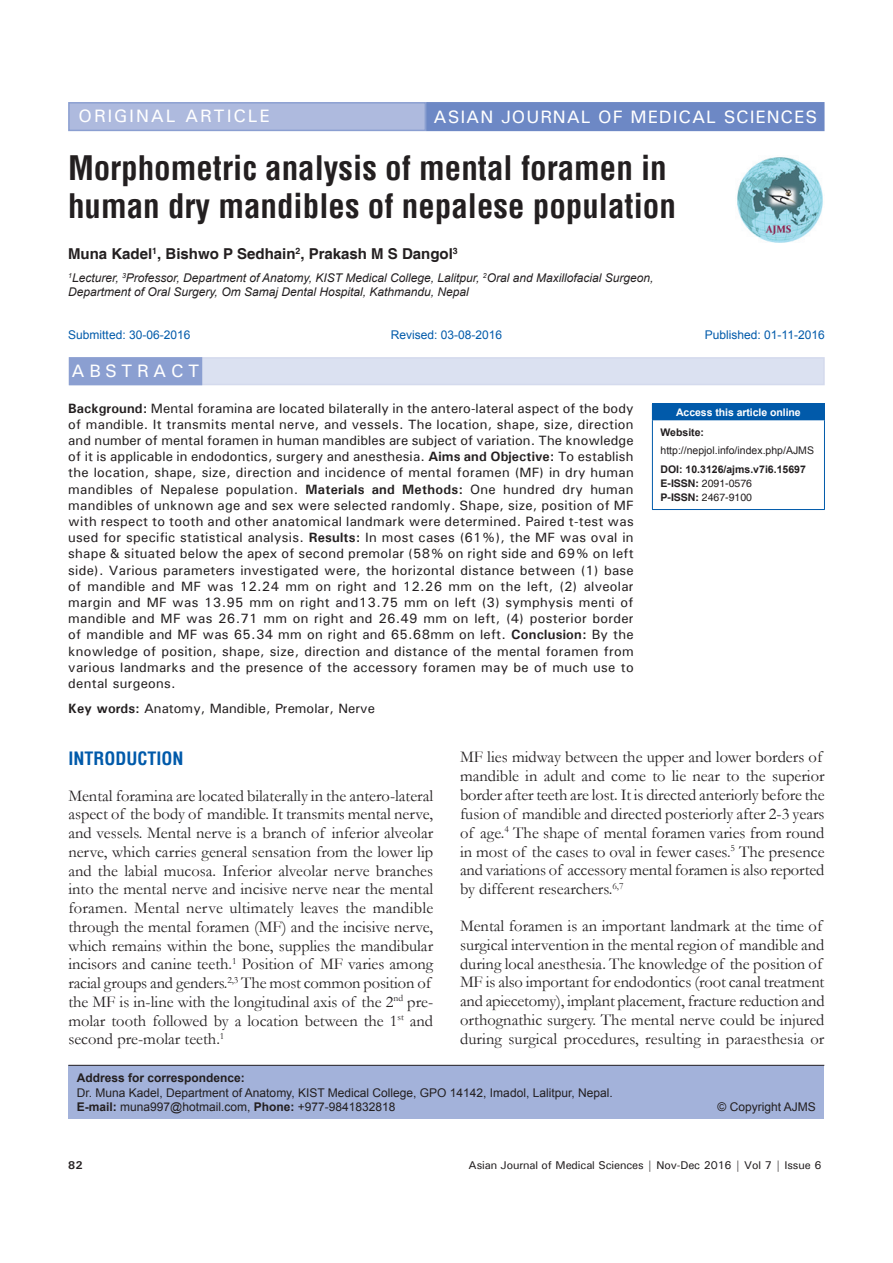
<style>
.page{position:relative;width:893px;height:1263px;background:#fff}
.page>*{position:absolute;margin:0;border:0;box-sizing:border-box;transform-origin:0 0}
.AT{font:700 condensed 33px/37.5px "Helvetica";color:#231f20}
.AH{font:500 18px "Univers";letter-spacing:.05em;color:#fff}
.AH-2{font:500 18px "Univers";letter-spacing:.1em;color:#fff}
.t1{font:700 condensed 18px "Helvetica";color:#015aaa}
.ABSH{font:500 18px "Univers";letter-spacing:.25em;color:#fff}
.TX{font:16.5px/18.8px "Garamond";color:#231f20}
.AU{font:700 15px "Helvetica";color:#231f20}
.ABS{font:500 13.5px/16.2px "Univers";letter-spacing:.02em;color:#231f20;text-align:justify}
.KWD{font:500 13.5px "Univers";color:#231f20}
.ADD{font:12px/14.4px "Arial";color:#231f20}
.AFF{font:italic 12px/14.4px "Arial";color:#231f20}
.HIS_1{font:12px "Arial";color:#015aaa}
.t2{font:500 11.25px "Univers";letter-spacing:-.01em;color:#231f20}
.t3{font:700 11.25px "Univers";color:#231f20}
.t4{font:700 10.5px/14.2px "Arial";color:#231f20}
.t5{font:10.5px/18.8px "Arial";color:#231f20}
.t6{font:700 10.5px "Arial";letter-spacing:-.005em;color:#fff}
.s1{font-weight:700}
.s2{font-family:"Helvetica"}
.s3{font-family:"Helvetica";font-weight:400}
</style>
<div class="page">
<div style="left:69px;top:357px;width:756px;height:28px;background:#dbe1f1"></div>
<div style="left:69px;top:358px;width:132px;height:26px;background:#8b9fd1"></div>
<div style="left:69px;top:357px;width:133px;height:28px;border:2px solid #8b9fd1"></div>
<div style="left:69px;top:103px;width:356px;height:27px;background:#aebade"></div>
<div style="left:68px;top:102px;width:358px;height:29px;border:2px solid #8b9fd1"></div>
<div style="left:427px;top:103px;width:397px;height:27px;background:#6d88c5"></div>
<div style="left:426px;top:102px;width:398px;height:29px;border:2px solid #6d88c5"></div>
<div style="left:652px;top:404px;width:172px;height:16px;background:#015aaa"></div>
<hr style="left:652px;top:403px;width:173px;height:1px;background:#015aaa">
<svg style="left:824px;top:404px;width:1px;height:15px"></svg>
<hr style="left:652px;top:420px;width:1px;height:89px;background:#015aaa">
<hr style="left:652px;top:419px;width:173px;height:1px;background:#015aaa">
<hr style="left:824px;top:420px;width:1px;height:89px;background:#015aaa">
<hr style="left:652px;top:509px;width:173px;height:1px;background:#015aaa">
<img style="left:737px;top:157px;width:86px;height:86px">
<div style="left:68px;top:1065px;width:756px;height:54px;background:#a3b2da"></div>
<hr style="left:68px;top:1065px;width:756px;height:1px;background:#231f20">
<p class="AH-2" style="left:79px;top:105px;width:192px">ORIGINAL ARTICLE</p>
<p class="AH" style="left:434px;top:105px;width:385px">ASIAN JOURNAL OF MEDICAL SCIENCES</p>
<p class="AT" style="left:68px;top:149px;width:609px">Morphometric analysis of mental foramen in human dry mandibles of nepalese population</p>
<p class="AU" style="left:68px;top:245px;width:391px">Muna Kadel<sup>1</sup>, Bishwo P Sedhain<sup>2</sup>, Prakash M S Dangol<sup>3</sup></p>
<p class="AFF" style="left:68px;top:271px;width:587px"><sup>1</sup>Lecturer, <sup>3</sup>Professor, Department of Anatomy, KIST Medical College, Lalitpur, <sup>2</sup>Oral and Maxillofacial Surgeon,<br>Department of Oral Surgery, Om Samaj Dental Hospital, Kathmandu, Nepal</p>
<p class="HIS_1" style="left:68px;top:327px;width:124px">Submitted: 30-06-2016</p>
<p class="HIS_1" style="left:391px;top:327px;width:113px">Revised: 03-08-2016</p>
<p class="HIS_1" style="left:705px;top:327px;width:121px">Published: 01-11-2016</p>
<p class="ABSH" style="left:72px;top:360px;width:129px">ABSTRACT</p>
<p class="ABS" style="left:68px;top:400px;width:567px"><span class="s1">Background:</span> Mental foramina are located bilaterally in the antero-lateral aspect of the body of mandible. It transmits mental nerve, and vessels. The location, shape, size, direction and number of mental foramen in human mandibles are subject of variation. The knowledge of it is applicable in endodontics, surgery and anesthesia. <span class="s1">Aims and Objective:</span> To establish the location, shape, size, direction and incidence of mental foramen (MF) in dry human mandibles of Nepalese population. <span class="s1">Materials and Methods:</span> One hundred dry human mandibles of unknown age and sex were selected randomly. Shape, size, position of MF with respect to tooth and other anatomical landmark were determined. Paired t-test was used for specific statistical analysis. <span class="s1">Results:</span> In most cases (61%), the MF was oval in shape &amp; situated below the apex of second premolar (58% on right side and 69% on left side). Various parameters investigated were, the horizontal distance between (1) base of mandible and MF was 12.24 mm on right and 12.26 mm on the left, (2) alveolar margin and MF was 13.95 mm on right and13.75 mm on left (3) symphysis menti of mandible and MF was 26.71 mm on right and 26.49 mm on left, (4) posterior border of mandible and MF was 65.34 mm on right and 65.68mm on left. <span class="s1">Conclusion:</span> By the knowledge of position, shape, size, direction and distance of the mental foramen from various landmarks and the presence of the accessory foramen may be of much use to dental surgeons.</p>
<p class="KWD" style="left:68px;top:699px;width:308px"><span class="s1">Key words:</span> Anatomy, Mandible, Premolar, Nerve</p>
<p class="t6" style="left:676px;top:405px;width:126px">Access this article online</p>
<p class="t5" style="left:660px;top:423px;width:155px"><span class="s1">Website: </span>http://nepjol.info/index.php/AJMS</p>
<p class="t4" style="left:660px;top:462px;width:147px">DOI: 10.3126/ajms.v7i6.15697<br><span class="s2">E-ISSN:</span> <span class="s3">2091-0576<br></span><span class="s2">P-ISSN:</span> <span class="s3">2467-9100</span></p>
<h1 class="t1" style="left:68px;top:746px;width:117px">INTRODUCTION</h1>
<p class="TX" style="left:68px;top:785px;width:366px">Mental foramina are located bilaterally in the antero-lateral aspect of the body of mandible. It transmits mental nerve, and vessels. Mental nerve is a branch of inferior alveolar nerve, which carries general sensation from the lower lip and the labial mucosa. Inferior alveolar nerve branches into the mental nerve and incisive nerve near the mental foramen. Mental nerve ultimately leaves the mandible through the mental foramen (MF) and the incisive nerve, which remains within the bone, supplies the mandibular incisors and canine teeth.<sup>1</sup> Position of MF varies among racial groups and genders.<sup>2,3</sup> The most common position of the MF is in-line with the longitudinal axis of the 2<sup>nd</sup> pre&shy;molar tooth followed by a location between the 1<sup>st</sup> and second pre-molar teeth.<sup>1</sup></p>
<p class="TX" style="left:460px;top:747px;width:366px">MF lies midway between the upper and lower borders of mandible in adult and come to lie near to the superior border after teeth are lost. It is directed anteriorly before the fusion of mandible and directed posteriorly after 2-3 years of age.<sup>4</sup> The shape of mental foramen varies from round in most of the cases to oval in fewer cases.<sup>5</sup> The presence and variations of accessory mental foramen is also reported by different researchers.<sup>6,7</sup></p>
<p class="TX" style="left:460px;top:915px;width:366px">Mental foramen is an important landmark at the time of surgical intervention in the mental region of mandible and during local anesthesia. The knowledge of the position of MF is also important for endodontics (root canal treatment and apiecetomy), implant placement, fracture reduction and orthognathic surgery. The mental nerve could be injured during surgical procedures, resulting in paraesthesia or</p>
<p class="ADD" style="left:77px;top:1071px;width:537px"><span class="s1">Address for correspondence:<br></span>Dr. Muna Kadel, Department of Anatomy, KIST Medical College, GPO 14142, Imadol, Lalitpur, Nepal.<br><span class="s1">E-mail:</span> muna997@hotmail.com, <span class="s1">Phone:</span> +977-9841832818</p>
<p class="ADD" style="left:718px;top:1100px;width:100px">© Copyright AJMS</p>
<p class="t3" style="left:68px;top:1157px;width:16px">82</p>
<p class="t2" style="left:468px;top:1157px;width:354px">Asian Journal of Medical Sciences | Nov-Dec 2016 | Vol 7 | Issue 6</p>
</div>
